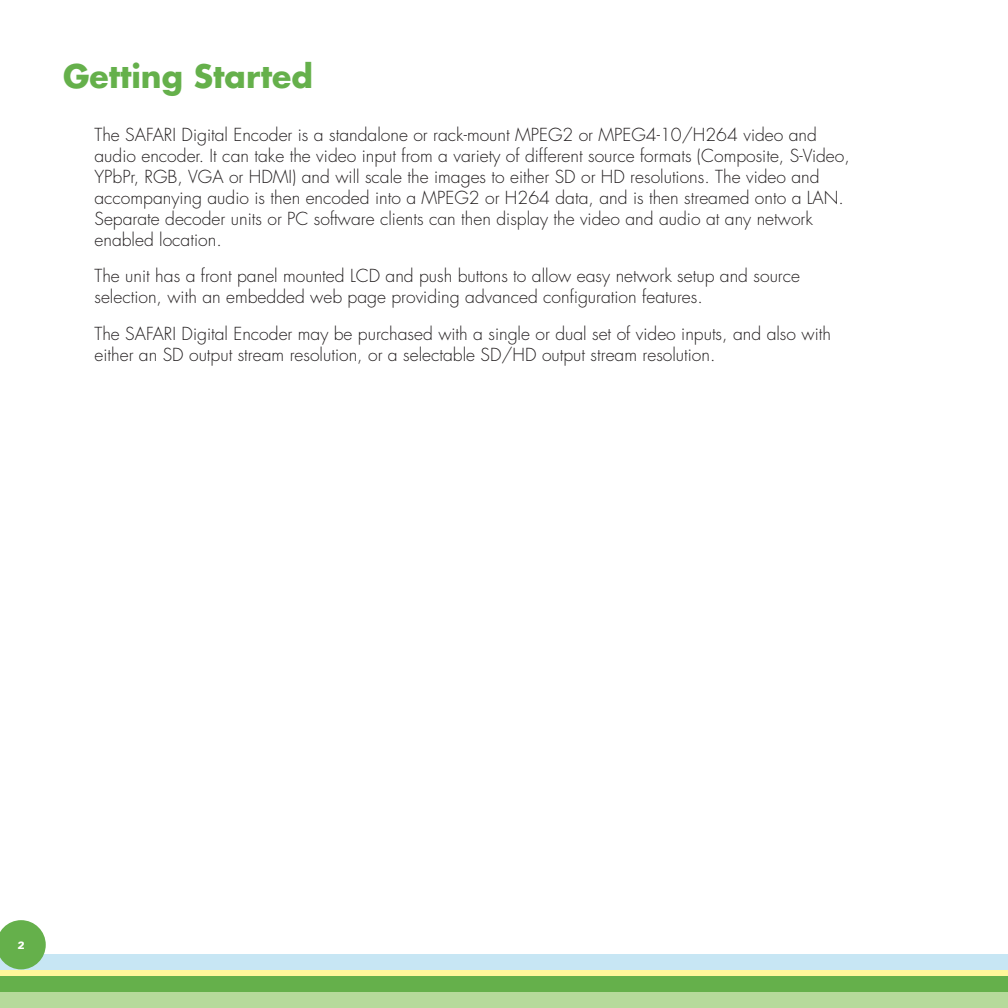
<style>
.page{position:relative;width:1008px;height:1008px;background:#fff}
.page>*{position:absolute;margin:0;border:0;box-sizing:border-box;transform-origin:0 0}
.Welcome_Line{font:700 31.5px "Futura";color:#65b04b}
.Body_Text{font:300 17.5px/21px "Futura";color:#231f20}
.t1{font:900 10.5px "Univers";color:#fff}
</style>
<div class="page">
<div style="left:0;top:989px;width:1008px;height:19px;background:#b6da9b"></div>
<div style="left:0;top:973px;width:1008px;height:19px;background:#65b04b"></div>
<div style="left:0;top:966px;width:1008px;height:10px;background:#fff79a"></div>
<div style="left:0;top:954px;width:1008px;height:16px;background:#c7e6f4"></div>
<svg style="left:0;top:920px;width:46px;height:49px"></svg>
<p class="Welcome_Line" style="left:63px;top:55px;width:251px">Getting Started</p>
<p class="Body_Text" style="left:94px;top:124px;width:757px">The SAFARI Digital Encoder is a standalone or rack-mount MPEG2 or MPEG4-10/H264 video and audio encoder. It can take the video input from a variety of different source formats (Composite, S-Video, YPbPr, RGB, VGA or HDMI) and will scale the images to either SD or HD resolutions. The video and accompanying audio is then encoded into a MPEG2 or H264 data, and is then streamed onto a LAN.<br>Separate decoder units or PC software clients can then display the video and audio at any network enabled location.</p>
<p class="Body_Text" style="left:94px;top:266px;width:707px">The unit has a front panel mounted LCD and push buttons to allow easy network setup and source selection, with an embedded web page providing advanced configuration features.</p>
<p class="Body_Text" style="left:94px;top:324px;width:738px">The SAFARI Digital Encoder may be purchased with a single or dual set of video inputs, and also with either an SD output stream resolution, or a selectable SD/HD output stream resolution.</p>
<p class="t1" style="left:18px;top:939px;width:9px">2</p>
</div>
